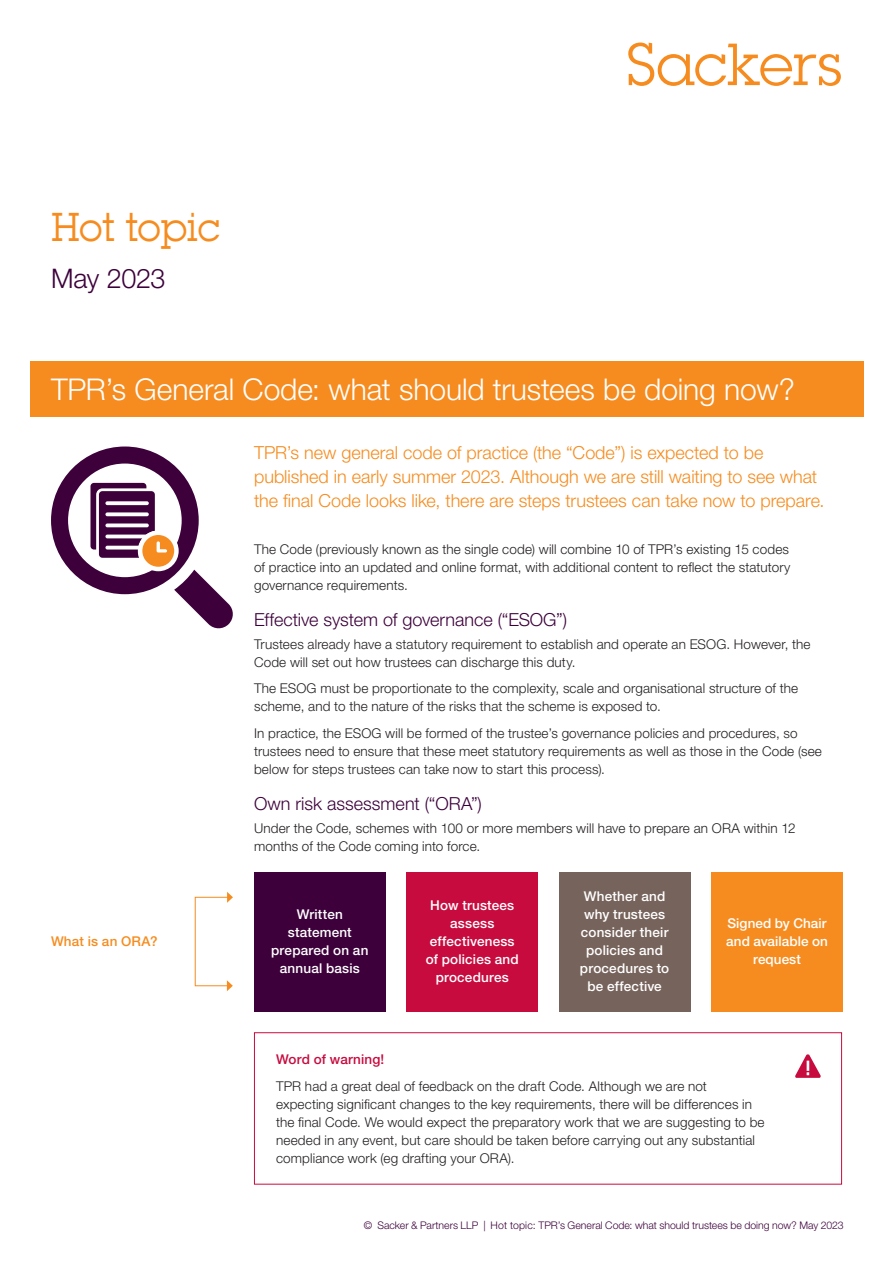
<style>
.page{position:relative;width:893px;height:1263px;background:#fff}
.page>*{position:absolute;margin:0;border:0;box-sizing:border-box;transform-origin:0 0}
.t1{font:36px "Lubalin";letter-spacing:-.03em;color:#f68c1f}
.t2{font:300 30px "Helvetica Neue LT Pro";letter-spacing:-.005em;color:#fff}
.t3{font:300 27px "Helvetica Neue LT Pro";letter-spacing:-.02em;color:#3d003b}
.Heading_2{font:300 18px/24px "Helvetica Neue LT Pro";color:#f68c1f}
.Heading_2-2{font:300 18px "Helvetica Neue LT Pro";color:#3d003b}
.t4{font:300 13.5px/18px "Helvetica Neue LT Pro";letter-spacing:.01em;color:#231f20}
.Heading_3{font:500 13.5px/18px "Helvetica Neue LT Pro";letter-spacing:.015em;color:#fff;text-align:center}
.t5{font:500 13.5px "Helvetica Neue LT Pro";letter-spacing:.01em;color:#c80b3e}
.Heading_3-2{font:500 13.5px "Helvetica Neue LT Pro";letter-spacing:.015em;color:#f68c1f}
.t6{font:300 10.5px "Helvetica Neue LT Pro";color:#3d003b}
</style>
<div class="page">
<div style="left:30px;top:361px;width:833px;height:56px;background:#f68c1f"></div>
<svg style="left:628px;top:43px;width:213px;height:43px"></svg>
<div style="left:254px;top:872px;width:132px;height:139px;background:#3d003b"></div>
<div style="left:406px;top:872px;width:132px;height:139px;background:#c80b3e"></div>
<div style="left:559px;top:872px;width:131px;height:139px;background:#76635b"></div>
<div style="left:711px;top:872px;width:132px;height:139px;background:#f68c1f"></div>
<div style="left:195px;top:897px;width:33px;height:89px;border:1px solid #f68c1f"></div>
<svg style="left:227px;top:980px;width:6px;height:11px"></svg>
<svg style="left:227px;top:892px;width:6px;height:11px"></svg>
<div style="left:254px;top:1032px;width:588px;height:152px;border:1px solid #c80b3e"></div>
<svg style="left:795px;top:1054px;width:26px;height:24px"></svg>
<svg style="left:51px;top:446px;width:182px;height:183px"></svg>
<p class="t1" style="left:51px;top:202px;width:171px">Hot topic</p>
<p class="t3" style="left:51px;top:262px;width:116px">May 2023</p>
<p class="t2" style="left:51px;top:371px;width:745px">TPR’s General Code: what should trustees be doing now?</p>
<p class="Heading_3-2" style="left:51px;top:933px;width:108px">What is an ORA?</p>
<p class="Heading_2" style="left:254px;top:441px;width:572px">TPR’s new general code of practice (the “Code”) is expected to be published in early summer 2023. Although we are still waiting to see what the final Code looks like, there are steps trustees can take now to prepare.</p>
<p class="t4" style="left:254px;top:539px;width:538px;text-align:justify">The Code (previously known as the single code) will combine 10 of TPR’s existing 15 codes of practice into an updated and online format, with additional content to reflect the statutory governance requirements.</p>
<p class="Heading_2-2" style="left:254px;top:609px;width:315px">Effective system of governance (“ESOG”)</p>
<p class="t4" style="left:254px;top:634px;width:558px">Trustees already have a statutory requirement to establish and operate an ESOG. However, the<br>Code will set out how trustees can discharge this duty.</p>
<p class="t4" style="left:254px;top:679px;width:546px">The ESOG must be proportionate to the complexity, scale and organisational structure of the scheme, and to the nature of the risks that the scheme is exposed to.</p>
<p class="t4" style="left:254px;top:723px;width:569px">In practice, the ESOG will be formed of the trustee’s governance policies and procedures, so trustees need to ensure that these meet statutory requirements as well as those in the Code (see below for steps trustees can take now to start this process).</p>
<p class="Heading_2-2" style="left:254px;top:793px;width:229px">Own risk assessment (“ORA”)</p>
<p class="t4" style="left:254px;top:819px;width:543px">Under the Code, schemes with 100 or more members will have to prepare an ORA within 12 months of the Code coming into force.</p>
<p class="Heading_3" style="left:271px;top:905px;width:99px">Written statement prepared on an annual basis</p>
<p class="Heading_3" style="left:426px;top:896px;width:95px">How trustees assess effectiveness of policies and procedures</p>
<p class="Heading_3" style="left:580px;top:887px;width:91px">Whether and why trustees consider their policies and procedures to be effective</p>
<p class="Heading_3" style="left:726px;top:914px;width:103px">Signed by Chair and available on request</p>
<p class="t5" style="left:276px;top:1051px;width:110px">Word of warning!</p>
<p class="t4" style="left:276px;top:1076px;width:490px">TPR had a great deal of feedback on the draft Code. Although we are not expecting significant changes to the key requirements, there will be differences in the final Code. We would expect the preparatory work that we are suggesting to be needed in any event, but care should be taken before carrying out any substantial compliance work (eg drafting your ORA).</p>
<p class="t6" style="left:364px;top:1219px;width:481px">© Sacker &amp; Partners LLP | Hot topic: TPR’s General Code: what should trustees be doing now? May 2023</p>
</div>
